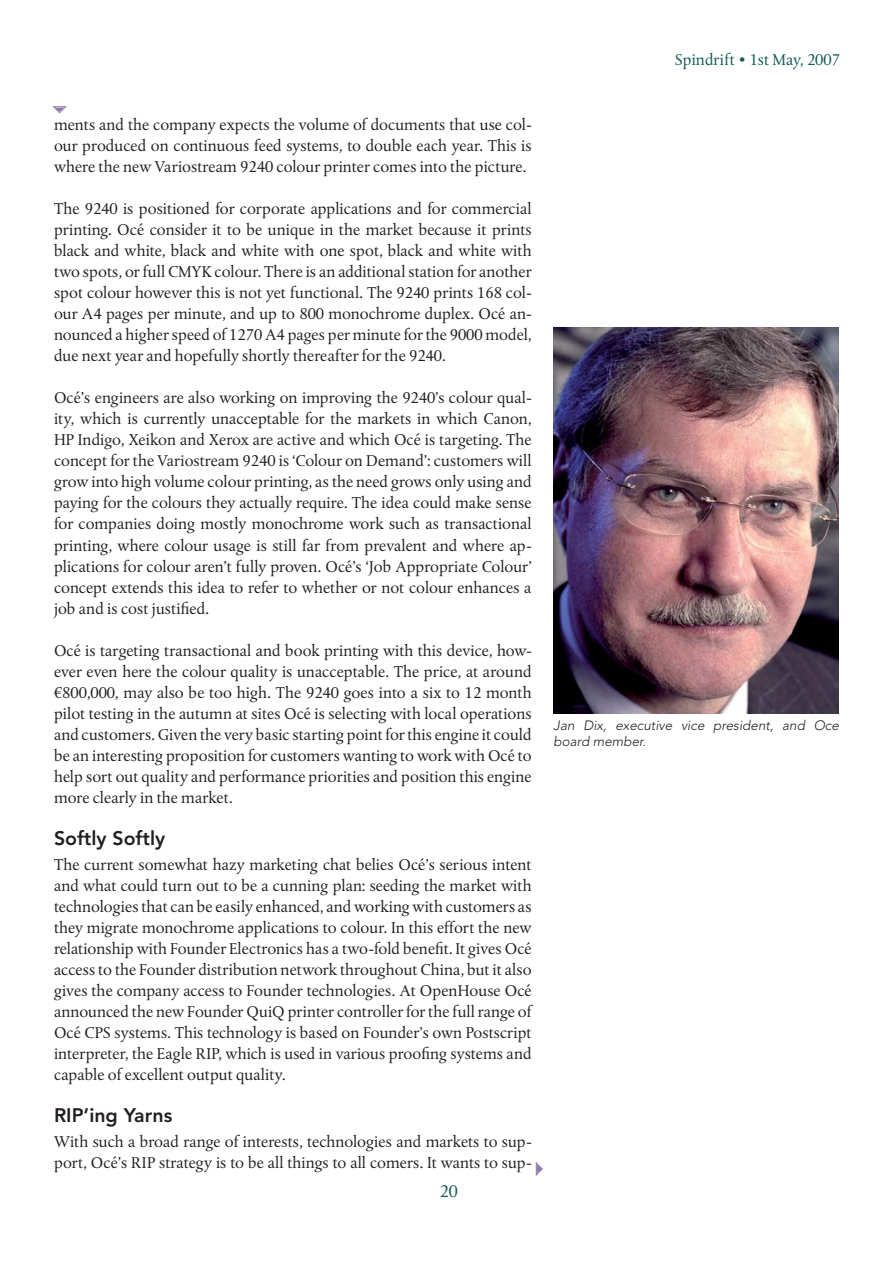
<style>
.page{position:relative;width:893px;height:1263px;background:#fff}
.page>*{position:absolute;margin:0;border:0;box-sizing:border-box;transform-origin:0 0}
.t1{font:800 19.5px "Avenir LT Std";color:#231f20}
.t2{font:18px "Albertina MT Std";color:#145857}
.t3{font:16.5px/21px "Albertina MT Std";color:#231f20;text-align:justify}
.t4{font:16.5px "Albertina MT Std";color:#145857}
.t5{font:italic 300 13.5px/16.2px "Avenir LT Std";color:#231f20}
.s1{color:#937898}
</style>
<div class="page">
<svg style="left:536px;top:1162px;width:7px;height:14px"></svg>
<img style="left:554px;top:328px;width:285px;height:385px">
<svg style="left:52px;top:106px;width:15px;height:7px"></svg>
<p class="t4" style="left:675px;top:52px;width:167px">Spindrift • 1st May, 2007</p>
<p class="t3" style="left:54px;top:115px;width:479px">ments and the company expects the volume of documents that use col&shy;our produced on continuous feed systems, to double each year. This is where the new Variostream 9240 colour printer comes into the picture.</p>
<p class="t3" style="left:54px;top:199px;width:479px">The 9240 is positioned for corporate applications and for commercial printing. Océ consider it to be unique in the market because it prints black and white, black and white with one spot, black and white with two spots, or full CMYK colour. There is an additional station for another spot colour however this is not yet functional. The 9240 prints 168 col&shy;our A4 pages per minute, and up to 800 monochrome duplex. Océ an&shy;nounced a higher speed of 1270 A4 pages per minute for the 9000 model, due next year and hopefully shortly thereafter for the 9240.</p>
<p class="t3" style="left:54px;top:388px;width:479px">Océ’s engineers are also working on improving the 9240’s colour qual&shy;ity, which is currently unacceptable for the markets in which Canon, HP Indigo, Xeikon and Xerox are active and which Océ is targeting. The concept for the Variostream 9240 is ‘Colour on Demand’: customers will grow into high volume colour printing, as the need grows only using and paying for the colours they actually require. The idea could make sense for companies doing mostly monochrome work such as transactional printing, where colour usage is still far from prevalent and where ap&shy;plications for colour aren’t fully proven. Océ’s ‘Job Appropriate Colour’ concept extends this idea to refer to whether or not colour enhances a job and is cost justified.</p>
<p class="t3" style="left:54px;top:640px;width:479px">Océ is targeting transactional and book printing with this device, how&shy;ever even here the colour quality is unacceptable. The price, at around €800,000, may also be too high. The 9240 goes into a six to 12 month pilot testing in the autumn at sites Océ is selecting with local operations and customers. Given the very basic starting point for this engine it could be an interesting proposition for customers wanting to work with Océ to help sort out quality and performance priorities and position this engine more clearly in the market.</p>
<p class="t1" style="left:54px;top:828px;width:113px">Softly Softly</p>
<p class="t3" style="left:54px;top:855px;width:479px">The current somewhat hazy marketing chat belies Océ’s serious intent and what could turn out to be a cunning plan: seeding the market with technologies that can be easily enhanced, and working with customers as they migrate monochrome applications to colour. In this effort the new relationship with Founder Electronics has a two-fold benefit. It gives Océ access to the Founder distribution network throughout China, but it also gives the company access to Founder technologies. At OpenHouse Océ announced the new Founder QuiQ printer controller for the full range of Océ CPS systems. This technology is based on Founder’s own Postscript interpreter, the Eagle RIP, which is used in various proofing systems and capable of excellent output quality.</p>
<p class="t1" style="left:54px;top:1105px;width:120px">RIP’ing Yarns</p>
<p class="t3" style="left:54px;top:1132px;width:492px">With such a broad range of interests, technologies and markets to sup&shy;port, Océ’s RIP strategy is to be all things to all comers. It wants to sup-<span class="s1">✔</span></p>
<p class="t2" style="left:440px;top:1183px;width:19px">20</p>
<p class="t5" style="left:554px;top:718px;width:287px">Jan Dix, executive vice president, and Oce board member.</p>
</div>
